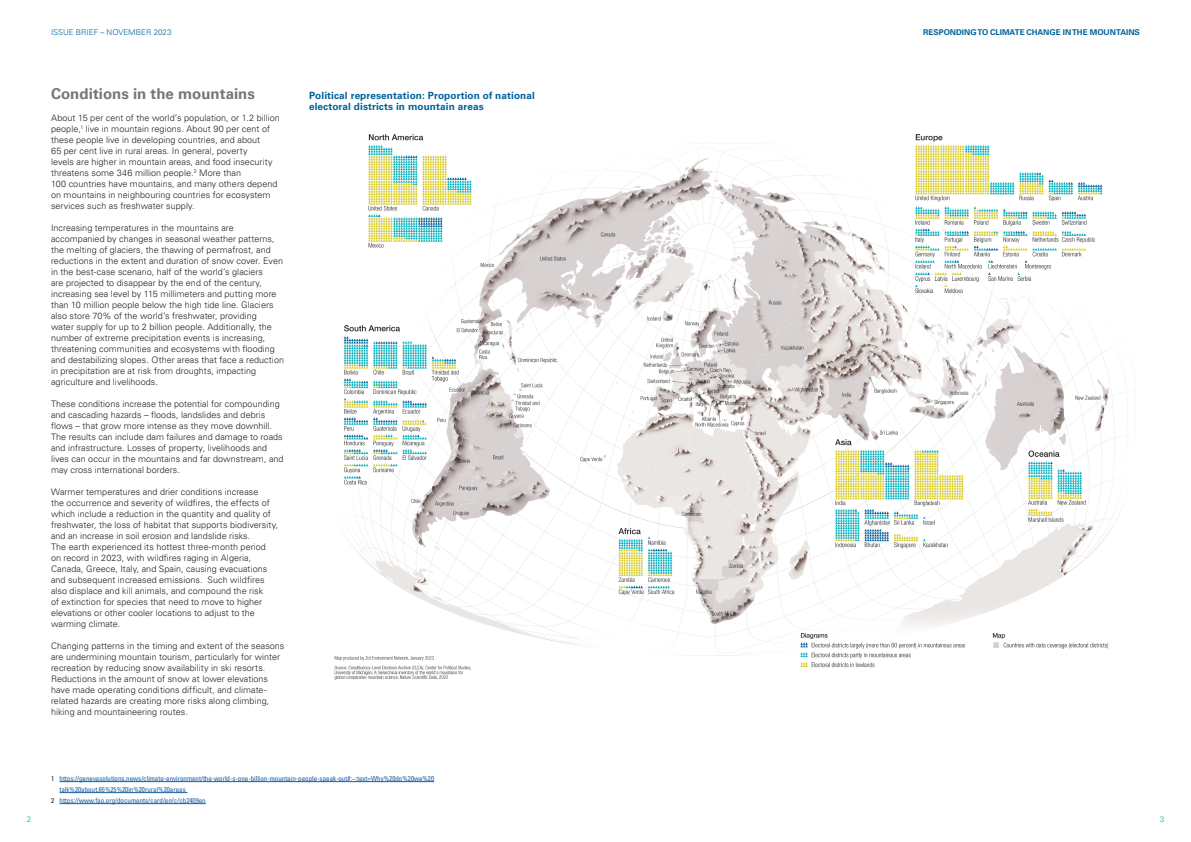
<style>
.page{position:relative;width:1191px;height:842px;background:#fff}
.page>*{position:absolute;margin:0;border:0;box-sizing:border-box;transform-origin:0 0}
.Texte_simple{font:700 15px "Univers";color:#72767a}
.Title_blue{font:700 10px/11px "Univers";letter-spacing:.01em;color:#00639b}
.Texte_simple-2{font:300 9px/11px "Univers";letter-spacing:.005em;color:#231f20}
.t1{font:700 8px "Univers";color:#00639b}
.t2{font:300 8px "Univers";color:#00639b}
.t3{font:300 8px "Univers";color:#00b0bc}
.foot_note{font:condensed 7px/11px "Univers";color:#175d9e}
.s1{color:#231f20}
</style>
<div class="page">
<hr style="left:60px;top:781px;width:374px;height:1px;background:#175d9e">
<hr style="left:60px;top:792px;width:127px;height:1px;background:#175d9e">
<hr style="left:60px;top:803px;width:146px;height:1px;background:#175d9e">
<img style="left:334px;top:134px;width:793px;height:546px">
<p class="t2" style="left:51px;top:27px;width:122px">ISSUE BRIEF – NOVEMBER 2023</p>
<p class="t1" style="left:923px;top:27px;width:218px">RESPONDING TO CLIMATE CHANGE IN THE MOUNTAINS</p>
<p class="Texte_simple" style="left:51px;top:85px;width:205px">Conditions in the mountains</p>
<p class="Texte_simple-2" style="left:51px;top:112px;width:230px">About 15 per cent of the world’s population, or 1.2 billion people,<sup>1</sup> live in mountain regions. About 90 per cent of these people live in developing countries, and about<br>65 per cent live in rural areas. In general, poverty<br>levels are higher in mountain areas, and food insecurity threatens some 346 million people.<sup>2</sup> More than<br>100 countries have mountains, and many others depend on mountains in neighbouring countries for ecosystem services such as freshwater supply.</p>
<p class="Texte_simple-2" style="left:51px;top:222px;width:234px">Increasing temperatures in the mountains are accompanied by changes in seasonal weather patterns, the melting of glaciers, the thawing of permafrost, and reductions in the extent and duration of snow cover. Even in the best-case scenario, half of the world’s glaciers<br>are projected to disappear by the end of the century, increasing sea level by 115 millimeters and putting more than 10 million people below the high tide line. Glaciers also store 70% of the world’s freshwater, providing<br>water supply for up to 2 billion people. Additionally, the number of extreme precipitation events is increasing, threatening communities and ecosystems with flooding and destabilizing slopes. Other areas that face a reduction in precipitation are at risk from droughts, impacting agriculture and livelihoods.</p>
<p class="Texte_simple-2" style="left:51px;top:398px;width:234px">These conditions increase the potential for compounding and cascading hazards – floods, landslides and debris flows – that grow more intense as they move downhill.<br>The results can include dam failures and damage to roads and infrastructure. Losses of property, livelihoods and lives can occur in the mountains and far downstream, and may cross international borders.</p>
<p class="Texte_simple-2" style="left:51px;top:486px;width:229px">Warmer temperatures and drier conditions increase<br>the occurrence and severity of wildfires, the effects of which include a reduction in the quantity and quality of freshwater, the loss of habitat that supports biodiversity, and an increase in soil erosion and landslide risks.<br>The earth experienced its hottest three-month period<br>on record in 2023, with wildfires raging in Algeria, Canada, Greece, Italy, and Spain, causing evacuations and subsequent increased emissions. Such wildfires also displace and kill animals, and compound the risk<br>of extinction for species that need to move to higher elevations or other cooler locations to adjust to the warming climate.</p>
<p class="Texte_simple-2" style="left:51px;top:640px;width:235px">Changing patterns in the timing and extent of the seasons are undermining mountain tourism, particularly for winter recreation by reducing snow availability in ski resorts.<br>Reductions in the amount of snow at lower elevations have made operating conditions difficult, and climate&shy;related hazards are creating more risks along climbing, hiking and mountaineering routes.</p>
<p class="Title_blue" style="left:309px;top:90px;width:227px">Political representation: Proportion of national electoral districts in mountain areas</p>
<p class="foot_note" style="left:60px;top:773px;width:376px;text-indent:-9px"><span class="s1">1</span> https://genevasolutions.news/climate-environment/the-world-s-one-billion-mountain-people-speak-out#:~:text=Why%20do%20we%20 talk%20about,65%25%20in%20rural%20areas</p>
<p class="foot_note" style="left:51px;top:795px;width:156px"><span class="s1">2</span> https://www.fao.org/documents/card/en/c/cb2409en</p>
<p class="t3" style="left:27px;top:815px;width:6px">2</p>
<p class="t3" style="left:1159px;top:815px;width:6px">3</p>
</div>
